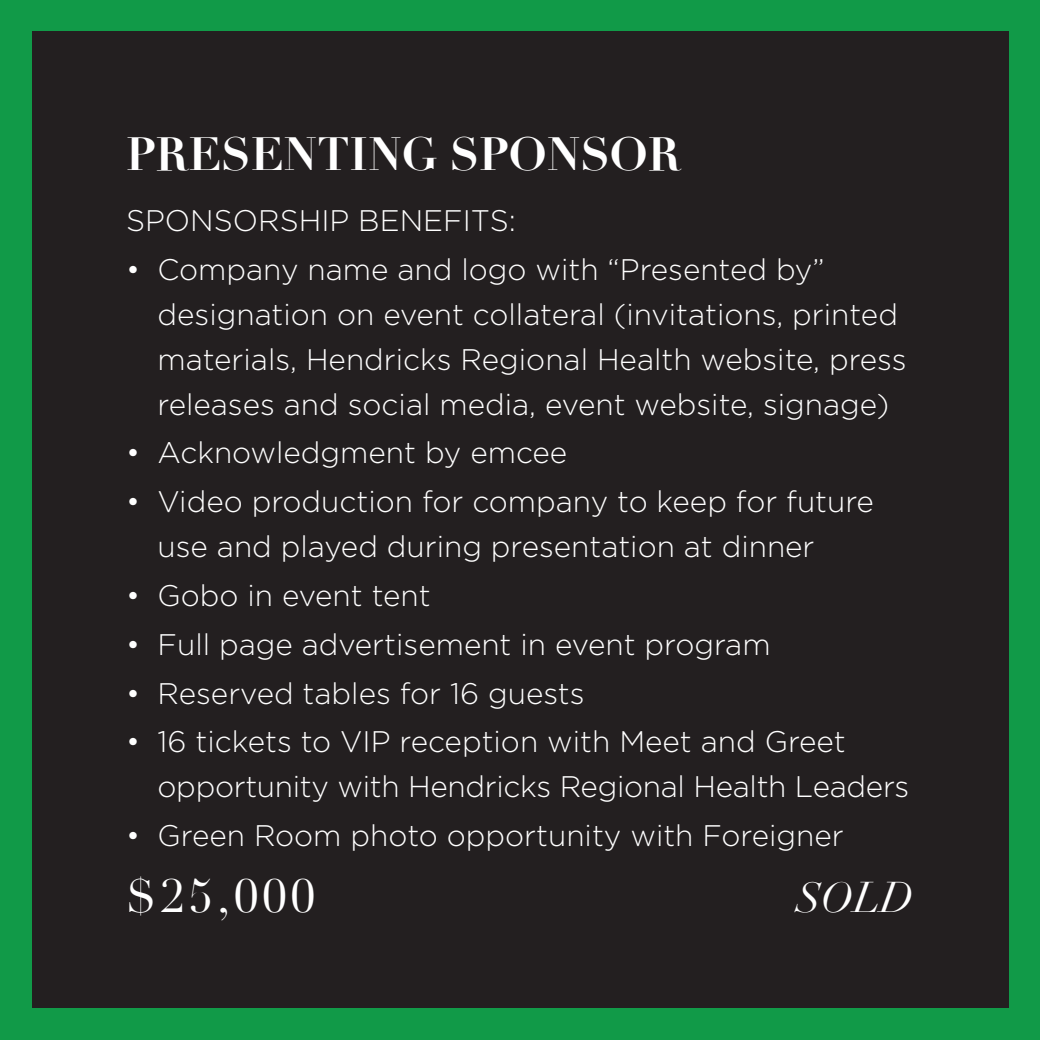
<style>
.page{position:relative;width:1040px;height:1040px;background:#fff}
.page>*{position:absolute;margin:0;border:0;box-sizing:border-box;transform-origin:0 0}
.t1{font:700 45.5px "Didot";color:#fff}
.t2{font:45.5px "Didot";color:#fff}
.t3{font:italic 42px "Didot";color:#fff}
.t4{font:300 29.75px/45px "Gotham";color:#fff}
</style>
<div class="page">
<div style="left:0;top:0;width:1040px;height:1040px;background:linear-gradient(to right,#119a48,#119948)"></div>
<div style="left:32px;top:32px;width:976px;height:976px;background:#231f20"></div>
<p class="t1" style="left:126px;top:126px;width:556px">PRESENTING SPONSOR</p>
<p class="t4" style="left:126px;top:197px;width:391px">SPONSORSHIP BENEFITS:</p>
<p class="t4" style="left:158px;top:246px;width:750px;text-indent:-32px">• Company name and logo with “Presented by” designation on event collateral (invitations, printed materials, Hendricks Regional Health website, press releases and social media, event website, signage)</p>
<p class="t4" style="left:126px;top:429px;width:443px">• Acknowledgment by emcee</p>
<p class="t4" style="left:158px;top:478px;width:718px;text-indent:-32px">• Video production for company to keep for future use and played during presentation at dinner</p>
<p class="t4" style="left:126px;top:572px;width:306px">• Gobo in event tent</p>
<p class="t4" style="left:126px;top:621px;width:646px">• Full page advertisement in event program</p>
<p class="t4" style="left:126px;top:669px;width:460px">• Reserved tables for 16 guests</p>
<p class="t4" style="left:158px;top:718px;width:753px;text-indent:-32px">• 16 tickets to VIP reception with Meet and Greet opportunity with Hendricks Regional Health Leaders</p>
<p class="t4" style="left:126px;top:812px;width:719px">• Green Room photo opportunity with Foreigner</p>
<p class="t2" style="left:126px;top:869px;width:190px">$25,000</p>
<p class="t3" style="left:796px;top:871px;width:119px">SOLD</p>
</div>
